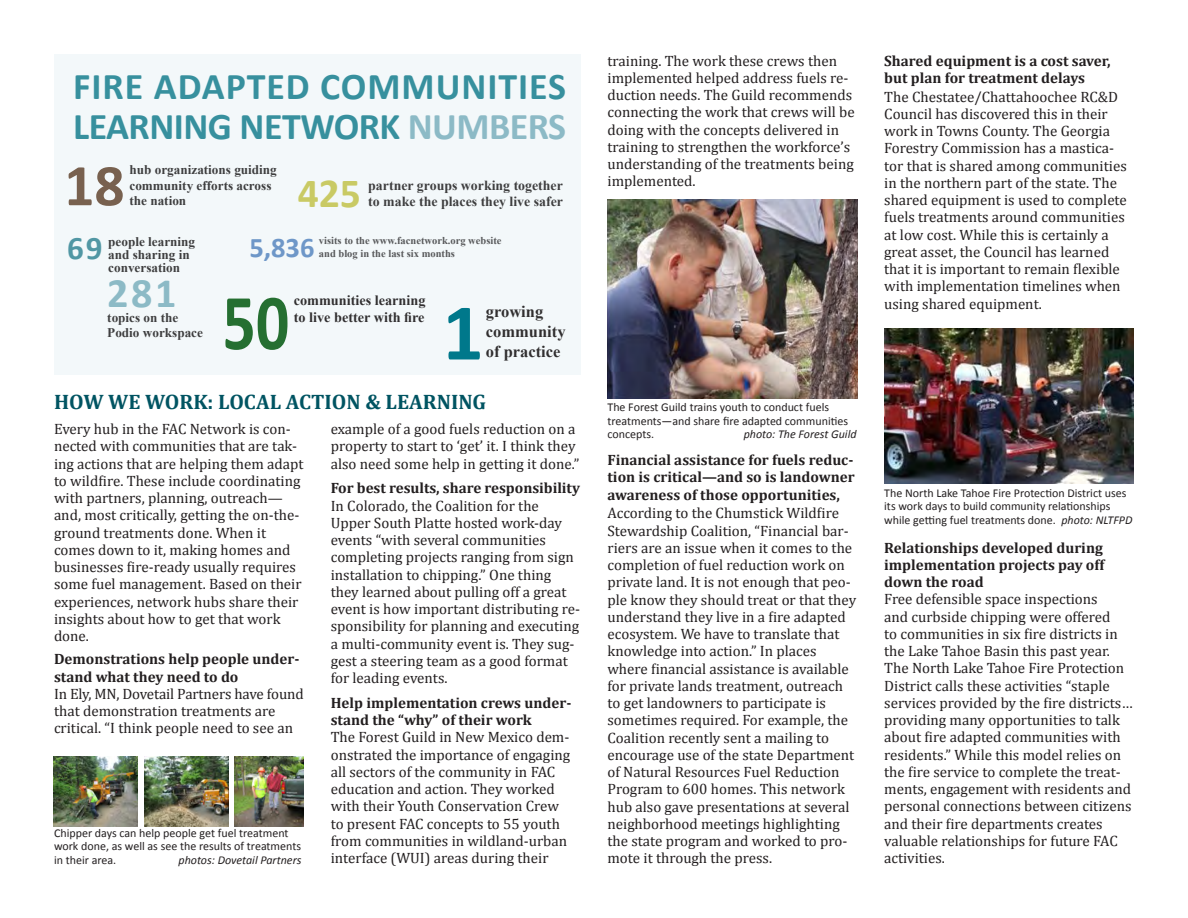
<style>
.page{position:relative;width:1188px;height:918px;background:#fff}
.page>*{position:absolute;margin:0;border:0;box-sizing:border-box;transform-origin:0 0}
.t1{font:700 81px "Calibri";color:#00788b}
.t2{font:700 79.8px "Calibri";color:#256f31;scale:.83 1}
.t3{font:700 59.4px "Calibri";color:#78614f}
.t4{font:700 42px "Calibri";color:#8cbac6}
.t5{font:700 41.55px "Calibri";color:#c9ca64}
.t6{font:700 37.95px "Calibri";letter-spacing:.025em;color:#37909e}
.t7{font:700 37.95px "Calibri";letter-spacing:-.005em;color:#37909e}
.t8{font:700 33px "Calibri";color:#5197a4}
.t9{font:700 28.5px "Calibri";color:#6e97c8}
.t10{font:700 21px "Cambria";color:#005462}
.t11{font:700 16.5px "Times New Roman";color:#312f30}
.t12{font:15px/17.2px "Cambria";color:#231f20}
.t13{font:700 15px/17.2px "Cambria";color:#231f20}
.t14{font:700 14.25px/17.1px "Times New Roman";color:#312f30}
.t15{font:700 13.8px/16.6px "Times New Roman";color:#3e3e3f}
.t16{font:700 13.2px/14.9px "Times New Roman";color:#3e3e3f}
.t17{font:12px/13.5px "Calibri";color:#231f20}
.t18{font:italic 12px "Calibri";color:#231f20}
.t19{font:700 10.5px/12.6px "Times New Roman";color:#57585a}
.s1{color:#8cbac6}
.s2{font-style:italic}
</style>
<div class="page">
<div style="left:54px;top:54px;width:526px;height:321px;background:#f3f8fa"></div>
<img style="left:54px;top:757px;width:84px;height:69px">
<img style="left:608px;top:200px;width:249px;height:199px">
<img style="left:884px;top:328px;width:250px;height:156px">
<img style="left:235px;top:757px;width:69px;height:69px">
<img style="left:144px;top:757px;width:84px;height:69px">
<p class="t6" style="left:73px;top:63px;width:495px">FIRE ADAPTED COMMUNITIES</p>
<p class="t7" style="left:73px;top:102px;width:495px">LEARNING NETWORK <span class="s1">NUMBERS</span></p>
<p class="t3" style="left:64px;top:148px;width:62px">18</p>
<p class="t16" style="left:129px;top:162px;width:149px">hub organizations guiding</p>
<p class="t5" style="left:298px;top:167px;width:65px">425</p>
<p class="t15" style="left:368px;top:176px;width:196px">partner groups working together to make the places they live safer</p>
<p class="t9" style="left:249px;top:229px;width:67px">5,836</p>
<p class="t19" style="left:319px;top:234px;width:184px">visits to the www.facnetwork.org website and blog in the last six months</p>
<p class="t2" style="left:222px;top:272px;width:82px">50</p>
<p class="t14" style="left:294px;top:291px;width:133px">communities learning to live better with fire</p>
<p class="t16" style="left:129px;top:177px;width:143px">community efforts across</p>
<p class="t16" style="left:129px;top:193px;width:58px">the nation</p>
<p class="t8" style="left:67px;top:227px;width:37px">69</p>
<p class="t16" style="left:108px;top:233px;width:88px">people learning</p>
<p class="t16" style="left:108px;top:247px;width:83px">and sharing in</p>
<p class="t16" style="left:108px;top:260px;width:73px">conversation</p>
<p class="t4" style="left:107px;top:266px;width:71px">281</p>
<p class="t16" style="left:107px;top:310px;width:97px">topics on the<br>Podio workspace</p>
<p class="t11" style="left:486px;top:300px;width:59px">growing</p>
<p class="t11" style="left:486px;top:320px;width:81px">community</p>
<p class="t11" style="left:486px;top:340px;width:76px">of practice</p>
<p class="t1" style="left:443px;top:281px;width:43px">1</p>
<p class="t10" style="left:54px;top:387px;width:434px">HOW WE WORK: LOCAL ACTION &amp; LEARNING</p>
<p class="t12" style="left:54px;top:420px;width:251px">Every hub in the FAC Network is con&shy;nected with communities that are tak&shy;ing actions that are helping them adapt to wildfire. These include coordinating with partners, planning, outreach— and, most critically, getting the on-the&shy;ground treatments done. When it comes down to it, making homes and businesses fire-ready usually requires some fuel management. Based on their experiences, network hubs share their insights about how to get that work done.</p>
<p class="t13" style="left:54px;top:650px;width:247px">Demonstrations help people under&shy;stand what they need to do</p>
<p class="t12" style="left:54px;top:685px;width:251px">In Ely, MN, Dovetail Partners have found that demonstration treatments are critical. “I think people need to see an</p>
<p class="t17" style="left:54px;top:826px;width:249px">Chipper days can help people get fuel treatment work done, as well as see the results of treatments in their area.</p>
<p class="t18" style="left:179px;top:852px;width:124px">photos: Dovetail Partners</p>
<p class="t12" style="left:331px;top:420px;width:250px">example of a good fuels reduction on a property to start to ‘get’ it. I think they also need some help in getting it done.”</p>
<p class="t13" style="left:331px;top:479px;width:251px">For best results, share responsibility</p>
<p class="t12" style="left:331px;top:497px;width:251px">In Colorado, the Coalition for the Upper South Platte hosted work-day events “with several communities completing projects ranging from sign installation to chipping.” One thing they learned about pulling off a great event is how important distributing re&shy;sponsibility for planning and executing a multi-community event is. They sug&shy;gest a steering team as a good format for leading events.</p>
<p class="t13" style="left:331px;top:694px;width:242px">Help implementation crews under&shy;stand the “why” of their work</p>
<p class="t12" style="left:331px;top:729px;width:241px">The Forest Guild in New Mexico dem&shy;onstrated the importance of engaging all sectors of the community in FAC education and action. They worked with their Youth Conservation Crew to present FAC concepts to 55 youth from communities in wildland-urban interface (WUI) areas during their</p>
<p class="t12" style="left:607px;top:52px;width:249px">training. The work these crews then implemented helped address fuels re&shy;duction needs. The Guild recommends connecting the work that crews will be doing with the concepts delivered in training to strengthen the workforce’s understanding of the treatments being implemented.</p>
<p class="t17" style="left:608px;top:400px;width:242px">The Forest Guild trains youth to conduct fuels treatments—and share fire adapted communities concepts.</p>
<p class="t18" style="left:744px;top:426px;width:114px">photo: The Forest Guild</p>
<p class="t13" style="left:607px;top:451px;width:249px;text-align:justify">Financial assistance for fuels reduc&shy;tion is critical—and so is landowner awareness of those opportunities,</p>
<p class="t12" style="left:608px;top:505px;width:250px">According to the Chumstick Wildfire Stewardship Coalition, “Financial bar&shy;riers are an issue when it comes to the completion of fuel reduction work on private land. It is not enough that peo&shy;ple know they should treat or that they understand they live in a fire adapted ecosystem. We have to translate that knowledge into action.” In places where financial assistance is available for private lands treatment, outreach to get landowners to participate is sometimes required. For example, the Coalition recently sent a mailing to encourage use of the state Department of Natural Resources Fuel Reduction Program to 600 homes. This network hub also gave presentations at several neighborhood meetings highlighting the state program and worked to pro&shy;mote it through the press.</p>
<p class="t13" style="left:884px;top:51px;width:228px">Shared equipment is a cost saver, but plan for treatment delays</p>
<p class="t12" style="left:884px;top:88px;width:244px">The Chestatee/Chattahoochee RC&amp;D Council has discovered this in their work in Towns County. The Georgia Forestry Commission has a mastica&shy;tor that is shared among communities in the northern part of the state. The shared equipment is used to complete fuels treatments around communities at low cost. While this is certainly a great asset, the Council has learned that it is important to remain flexible with implementation timelines when using shared equipment.</p>
<p class="t17" style="left:884px;top:486px;width:250px">The North Lake Tahoe Fire Protection District uses its work days to build community relationships while getting fuel treatments done. <span class="s2">photo: NLTFPD</span></p>
<p class="t13" style="left:884px;top:538px;width:222px;text-align:justify">Relationships developed during implementation projects pay off down the road</p>
<p class="t12" style="left:884px;top:591px;width:250px">Free defensible space inspections<br>and curbside chipping were offered<br>to communities in six fire districts in the Lake Tahoe Basin this past year.<br>The North Lake Tahoe Fire Protection District calls these activities “staple services provided by the fire districts… providing many opportunities to talk about fire adapted communities with residents.” While this model relies on the fire service to complete the treat&shy;ments, engagement with residents and personal connections between citizens and their fire departments creates valuable relationships for future FAC activities.</p>
</div>
